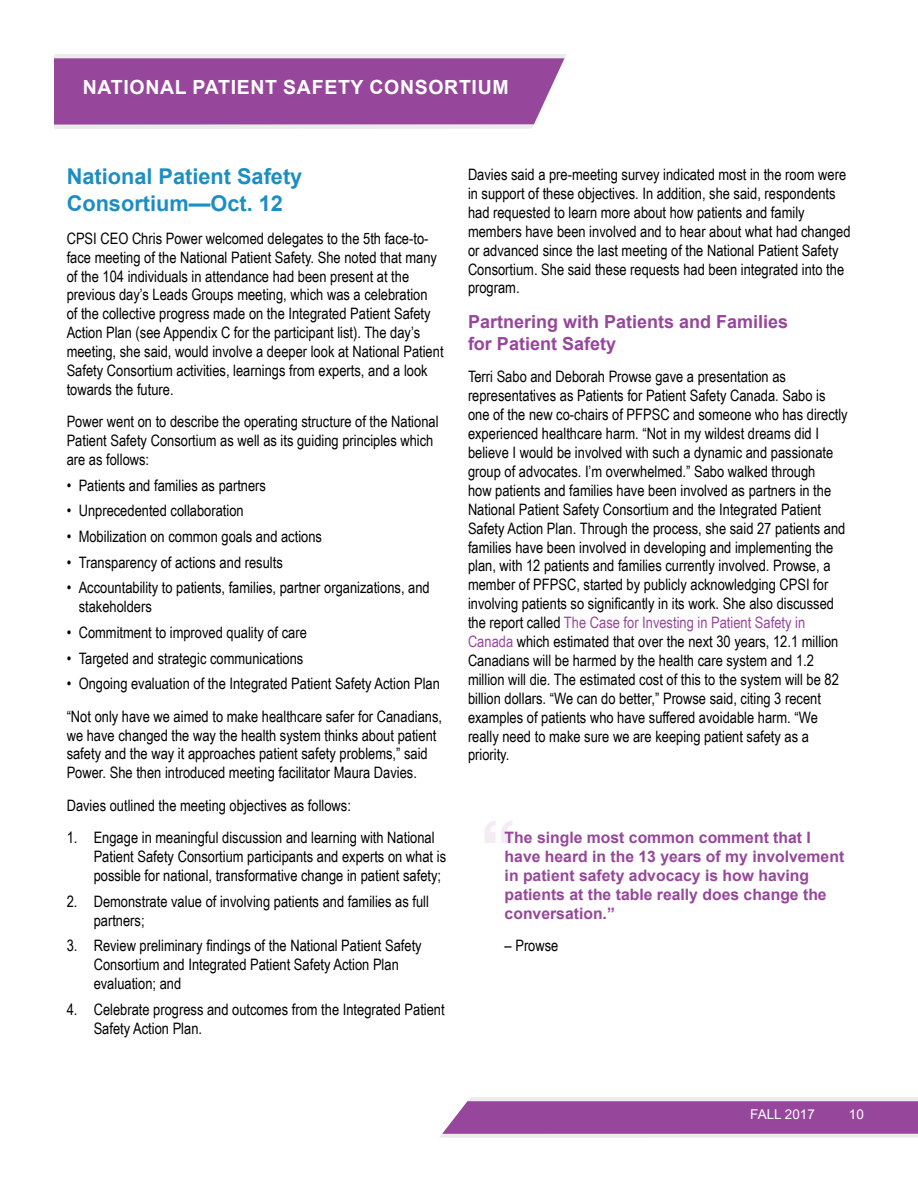
<style>
.page{position:relative;width:918px;height:1188px;background:#fff}
.page>*{position:absolute;margin:0;border:0;box-sizing:border-box;transform-origin:0 0}
.t1{font:700 21.75px/27px "Arial";color:#1c8ec1}
.t2{font:700 19.5px "Arial";letter-spacing:.035em;color:#fff}
.t3{font:700 18px/21.6px "Arial";color:#97479b}
.t4{font:15.75px/18.9px "Arial Narrow";color:#000}
.t5{font:700 15.75px/18.9px "Arial";color:#97479b}
.t6{font:13.5px "Arial";color:#fff}
.s1{color:#97479b}
</style>
<div class="page">
<svg style="left:54px;top:54px;width:513px;height:75px;background:#a35ea7"></svg>
<svg style="left:440px;top:1097px;width:478px;height:41px;background:#ab6dae"></svg>
<svg style="left:484px;top:820px;width:28px;height:23px"></svg>
<p class="t2" style="left:83px;top:74px;width:428px">NATIONAL PATIENT SAFETY CONSORTIUM</p>
<h1 class="t1" style="left:67px;top:163px;width:237px">National Patient Safety<br>Consortium—Oct. 12</h1>
<p class="t4" style="left:67px;top:228px;width:378px">CPSI CEO Chris Power welcomed delegates to the 5th face-to&shy;face meeting of the National Patient Safety. She noted that many of the 104 individuals in attendance had been present at the previous day’s Leads Groups meeting, which was a celebration<br>of the collective progress made on the Integrated Patient Safety Action Plan (see Appendix C for the participant list). The day’s meeting, she said, would involve a deeper look at National Patient Safety Consortium activities, learnings from experts, and a look towards the future.</p>
<p class="t4" style="left:67px;top:412px;width:373px">Power went on to describe the operating structure of the National<br>Patient Safety Consortium as well as its guiding principles which are as follows:</p>
<p class="t4" style="left:67px;top:475px;width:201px">• Patients and families as partners</p>
<p class="t4" style="left:67px;top:501px;width:179px">• Unprecedented collaboration</p>
<p class="t4" style="left:67px;top:526px;width:257px">• Mobilization on common goals and actions</p>
<p class="t4" style="left:67px;top:552px;width:218px">• Transparency of actions and results</p>
<p class="t4" style="left:79px;top:578px;width:353px;text-indent:-12px">• Accountability to patients, families, partner organizations, and stakeholders</p>
<p class="t4" style="left:67px;top:622px;width:242px">• Commitment to improved quality of care</p>
<p class="t4" style="left:67px;top:648px;width:238px">• Targeted and strategic communications</p>
<p class="t4" style="left:67px;top:667px;width:377px;line-height:32.4px">• Ongoing evaluation of the Integrated Patient Safety Action Plan “Not only have we aimed to make healthcare safer for Canadians,</p>
<p class="t4" style="left:67px;top:725px;width:371px">we have changed the way the health system thinks about patient safety and the way it approaches patient safety problems,” said<br>Power. She then introduced meeting facilitator Maura Davies.</p>
<p class="t4" style="left:67px;top:795px;width:286px">Davies outlined the meeting objectives as follows:</p>
<p class="t4" style="left:94px;top:828px;width:354px;text-indent:-27px">1. Engage in meaningful discussion and learning with National<br>Patient Safety Consortium participants and experts on what is possible for national, transformative change in patient safety;</p>
<p class="t4" style="left:94px;top:891px;width:337px;text-indent:-27px">2. Demonstrate value of involving patients and families as full partners;</p>
<p class="t4" style="left:94px;top:936px;width:330px;text-indent:-27px">3. Review preliminary findings of the National Patient Safety<br>Consortium and Integrated Patient Safety Action Plan evaluation; and</p>
<p class="t4" style="left:94px;top:999px;width:353px;text-indent:-27px">4. Celebrate progress and outcomes from the Integrated Patient<br>Safety Action Plan.</p>
<p class="t4" style="left:468px;top:164px;width:384px">Davies said a pre-meeting survey indicated most in the room were in support of these objectives. In addition, she said, respondents had requested to learn more about how patients and family members have been involved and to hear about what had changed or advanced since the last meeting of the National Patient Safety Consortium. She said these requests had been integrated into the program.</p>
<p class="t3" style="left:468px;top:312px;width:322px">Partnering with Patients and Families for Patient Safety</p>
<p class="t4" style="left:468px;top:367px;width:381px">Terri Sabo and Deborah Prowse gave a presentation as representatives as Patients for Patient Safety Canada. Sabo is one of the new co-chairs of PFPSC and someone who has directly experienced healthcare harm. “Not in my wildest dreams did I believe I would be involved with such a dynamic and passionate group of advocates. I’m overwhelmed.” Sabo walked through<br>how patients and families have been involved as partners in the National Patient Safety Consortium and the Integrated Patient Safety Action Plan. Through the process, she said 27 patients and families have been involved in developing and implementing the plan, with 12 patients and families currently involved. Prowse, a member of PFPSC, started by publicly acknowledging CPSI for involving patients so significantly in its work. She also discussed the report called <span class="s1">The Case for Investing in Patient Safety in Canada</span> which estimated that over the next 30 years, 12.1 million Canadians will be harmed by the health care system and 1.2 million will die. The estimated cost of this to the system will be 82 billion dollars. “We can do better,” Prowse said, citing 3 recent examples of patients who have suffered avoidable harm. “We really need to make sure we are keeping patient safety as a priority.</p>
<p class="t5" style="left:505px;top:828px;width:341px">The single most common comment that I have heard in the 13 years of my involvement in patient safety advocacy is how having patients at the table really does change the conversation.”</p>
<p class="t4" style="left:505px;top:935px;width:55px">– Prowse</p>
<p class="t6" style="left:750px;top:1105px;width:66px">FALL 2017</p>
<p class="t6" style="left:849px;top:1105px;width:17px">10</p>
</div>
